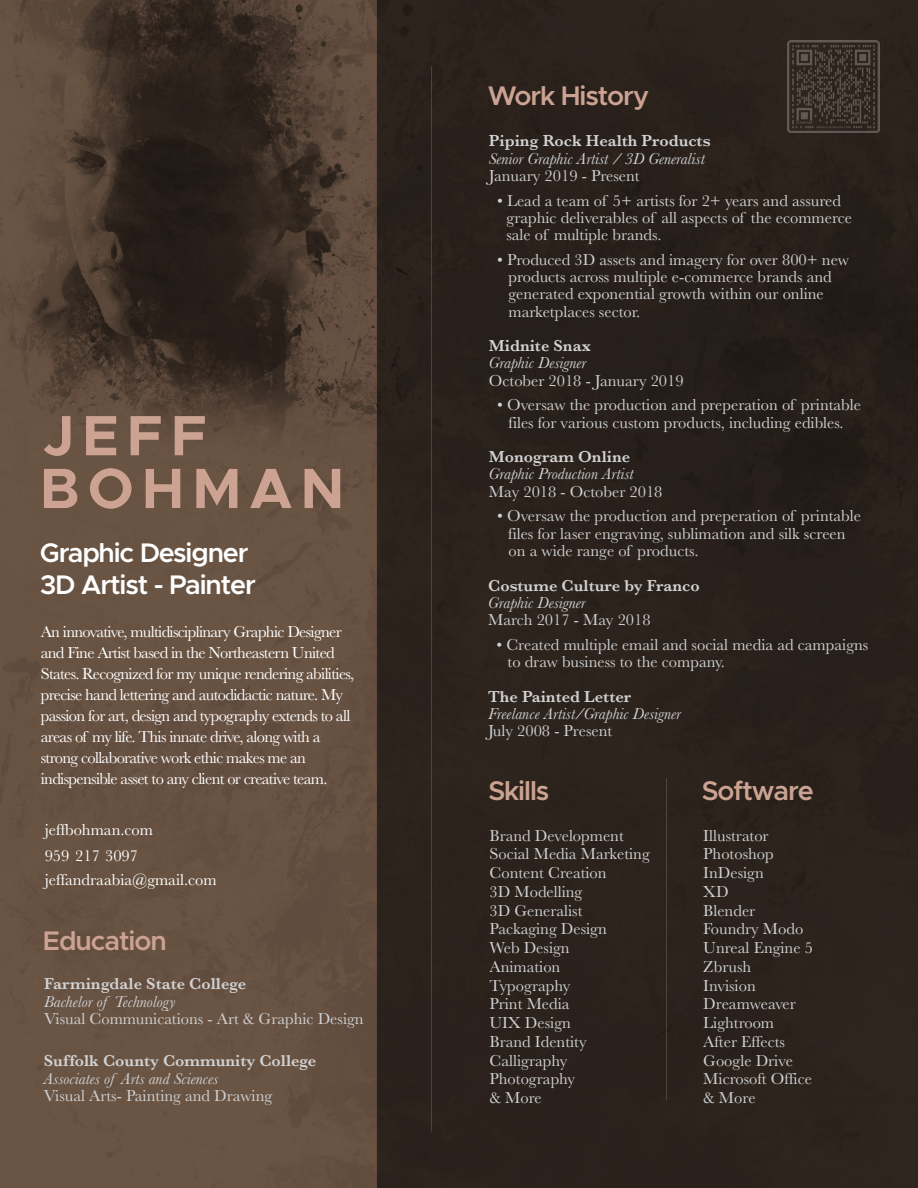
<style>
.page{position:relative;width:918px;height:1188px;background:#fff}
.page>*{position:absolute;margin:0;border:0;box-sizing:border-box;transform-origin:0 0}
.t1{font:700 57px/52.8px "Metropolis";letter-spacing:.14em;color:#cca392}
.t2{font:600 27px "Metropolis";letter-spacing:-.04em;color:#cca392}
.t3{font:600 27px/32.4px "Metropolis";letter-spacing:-.04em;color:#fff}
.t4{font:16.5px/18.8px "Baskerville";color:#d1d2d4}
.t5{font:16.5px/21px "Baskerville";letter-spacing:-.04em;color:#fff}
.t6{font:italic 16.5px "Baskerville";color:#d1d2d4}
.t7{font:600 16.5px "Baskerville";color:#d1d2d4}
.t8{font:16.5px/26.2px "Baskerville";color:#fff}
</style>
<div class="page">
<img style="left:0;top:0;width:918px;height:1188px">
<img style="left:787px;top:41px;width:92px;height:92px">
<h1 class="t1" style="left:40px;top:409px;width:306px">JEFF<br>BOHMAN</h1>
<h2 class="t3" style="left:40px;top:536px;width:218px">Graphic Designer<br>3D Artist - Painter</h2>
<p class="t5" style="left:41px;top:622px;width:315px">An innovative, multidisciplinary Graphic Designer and Fine Artist based in the Northeastern United States. Recognized for my unique rendering abilities, precise hand lettering and autodidactic nature. My passion for art, design and typography extends to all areas of my life. This innate drive, along with a strong collaborative work ethic makes me an indispensible asset to any client or creative team.</p>
<p class="t8" style="left:45px;top:817px;width:110px">jeffbohman.com<br>959 217 3097</p>
<p class="t8" style="left:45px;top:867px;width:174px">jeffandraabia@gmail.com</p>
<h2 class="t2" style="left:43px;top:924px;width:125px">Education</h2>
<p class="t7" style="left:44px;top:972px;width:203px">Farmingdale State College</p>
<p class="t6" style="left:44px;top:990px;width:133px">Bachelor of Technology</p>
<p class="t4" style="left:44px;top:1009px;width:321px">Visual Communications - Art &amp; Graphic Design</p>
<p class="t7" style="left:44px;top:1049px;width:274px">Suffolk County Community College</p>
<p class="t6" style="left:44px;top:1067px;width:176px">Associates of Arts and Sciences</p>
<p class="t4" style="left:44px;top:1086px;width:230px">Visual Arts- Painting and Drawing</p>
<h2 class="t2" style="left:488px;top:79px;width:163px">Work History</h2>
<p class="t7" style="left:489px;top:129px;width:223px">Piping Rock Health Products</p>
<p class="t6" style="left:489px;top:147px;width:217px">Senior Graphic Artist / 3D Generalist</p>
<p class="t4" style="left:489px;top:166px;width:152px">January 2019 - Present</p>
<p class="t4" style="left:506px;top:192px;width:347px;line-height:17.2px;text-indent:-9px">• Lead a team of 5+ artists for 2+ years and assured graphic deliverables of all aspects of the ecommerce sale of multiple brands.</p>
<p class="t4" style="left:509px;top:251px;width:342px;line-height:17.2px;text-indent:-11px">• Produced 3D assets and imagery for over 800+ new products across multiple e-commerce brands and generated exponential growth within our online marketplaces sector.</p>
<p class="t7" style="left:489px;top:334px;width:103px">Midnite Snax</p>
<p class="t6" style="left:489px;top:352px;width:99px">Graphic Designer</p>
<p class="t4" style="left:489px;top:371px;width:196px">October 2018 - January 2019</p>
<p class="t4" style="left:497px;top:397px;width:365px;line-height:17.2px;text-align:center">• Oversaw the production and preperation of printable files for various custom products, including edibles.</p>
<p class="t7" style="left:489px;top:445px;width:143px">Monogram Online</p>
<p class="t6" style="left:489px;top:463px;width:146px">Graphic Production Artist</p>
<p class="t4" style="left:489px;top:482px;width:175px">May 2018 - October 2018</p>
<p class="t4" style="left:508px;top:508px;width:354px;line-height:17.2px;text-indent:-11px">• Oversaw the production and preperation of printable files for laser engraving, sublimation and silk screen on a wide range of products.</p>
<p class="t7" style="left:488px;top:574px;width:213px">Costume Culture by Franco</p>
<p class="t6" style="left:488px;top:592px;width:99px">Graphic Designer</p>
<p class="t4" style="left:488px;top:611px;width:164px">March 2017 - May 2018</p>
<p class="t4" style="left:508px;top:637px;width:362px;line-height:17.2px;text-indent:-11px">• Created multiple email and social media ad campaigns to draw business to the company.</p>
<p class="t7" style="left:488px;top:685px;width:144px">The Painted Letter</p>
<p class="t6" style="left:488px;top:703px;width:194px">Freelance Artist/Graphic Designer</p>
<p class="t4" style="left:488px;top:722px;width:126px">July 2008 - Present</p>
<h2 class="t2" style="left:488px;top:773px;width:62px">Skills</h2>
<p class="t4" style="left:490px;top:826px;width:162px">Brand Development<br>Social Media Marketing<br>Content Creation<br>3D Modelling<br>3D Generalist<br>Packaging Design<br>Web Design<br>Animation<br>Typography<br>Print Media<br>UIX Design<br>Brand Identity<br>Calligraphy<br>Photography<br>&amp; More</p>
<h2 class="t2" style="left:702px;top:773px;width:114px">Software</h2>
<p class="t4" style="left:703px;top:826px;width:111px">Illustrator<br>Photoshop<br>InDesign<br>XD<br>Blender<br>Foundry Modo<br>Unreal Engine 5<br>Zbrush<br>Invision<br>Dreamweaver<br>Lightroom<br>After Effects<br>Google Drive<br>Microsoft Office &amp; More</p>
</div>
